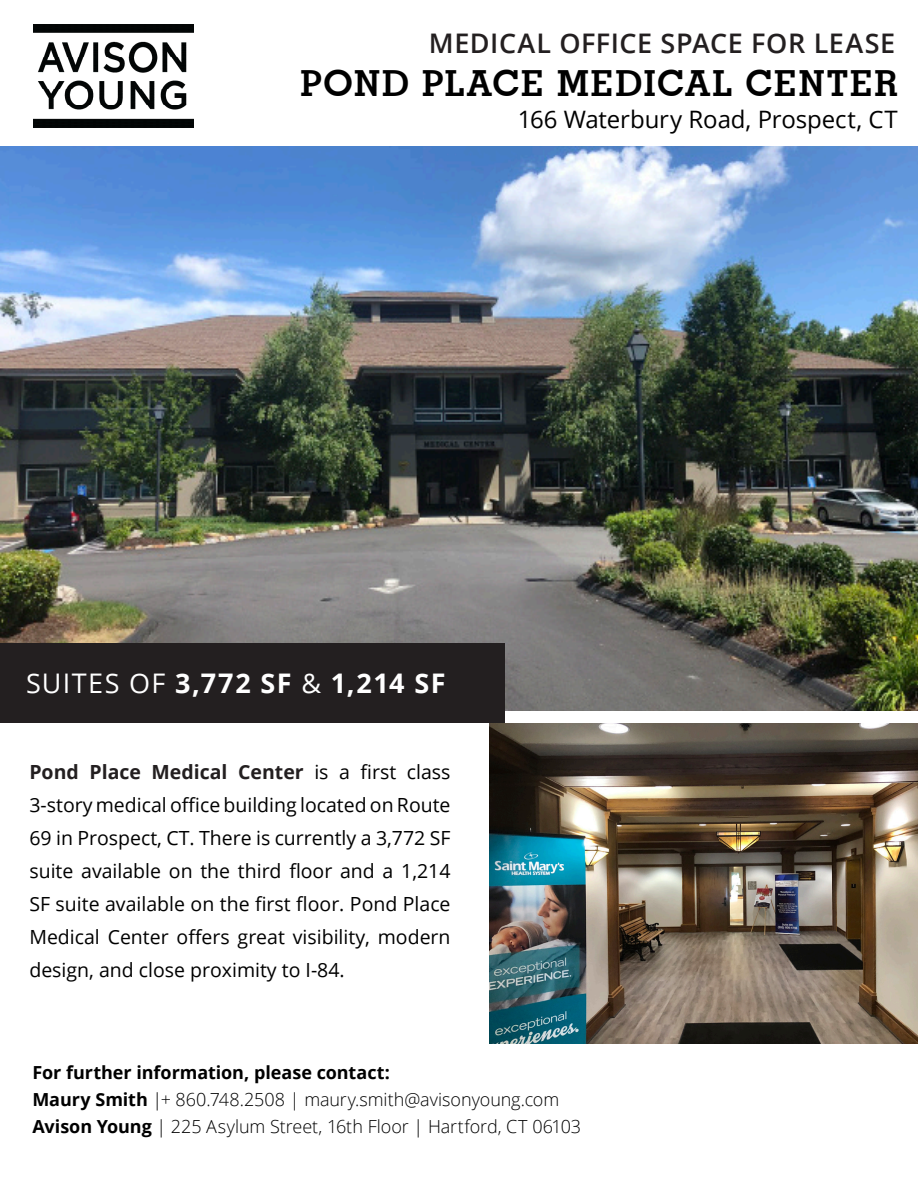
<style>
.page{position:relative;width:918px;height:1188px;background:#fff}
.page>*{position:absolute;margin:0;border:0;box-sizing:border-box;transform-origin:0 0}
.Body_12pt{font:700 36px "Geometric Slab 703 BT";letter-spacing:.05em;color:#000}
.Body_12pt-2{font:600 27px "Open Sans";letter-spacing:.02em;color:#231f20}
.Body_12pt-3{font:700 27px "Open Sans";letter-spacing:.05em;color:#fff}
.Body_12pt-4{font:24px "Open Sans";letter-spacing:-.005em;color:#000}
.t1{font:19.5px/33px "Open Sans";color:#000;text-align:justify}
.t2{font:300 18px "Open Sans";letter-spacing:-.005em;color:#000}
.t3{font:700 18px "Open Sans";letter-spacing:-.005em;color:#000}
.s1{font-weight:400}
.s2{font-weight:700;color:#231f20}
.s3{font-weight:700}
</style>
<div class="page">
<img style="left:490px;top:723px;width:428px;height:321px">
<img style="left:0;top:146px;width:918px;height:564px">
<img style="left:34px;top:25px;width:160px;height:102px">
<div style="left:0;top:643px;width:505px;height:80px;background:#231f20"></div>
<p class="Body_12pt-2" style="left:429px;top:24px;width:468px">MEDICAL OFFICE SPACE FOR LEASE</p>
<p class="Body_12pt" style="left:300px;top:61px;width:599px">POND PLACE MEDICAL CENTER</p>
<p class="Body_12pt-4" style="left:518px;top:103px;width:382px">166 Waterbury Road, Prospect, CT</p>
<p class="Body_12pt-3" style="left:26px;top:664px;width:421px"><span class="s1">SUITES OF</span> 3,772 SF <span class="s1">&amp;</span> 1,214 SF</p>
<p class="t1" style="left:29px;top:755px;width:423px"><span class="s2">Pond Place Medical Center</span> is a first class 3-story medical office building located on Route 69 in Prospect, CT. There is currently a 3,772 SF suite available on the third floor and a 1,214<br>SF suite available on the first floor. Pond Place Medical Center offers great visibility, modern design, and close proximity to I-84.</p>
<p class="t3" style="left:32px;top:1060px;width:359px">For further information, please contact:</p>
<p class="t2" style="left:32px;top:1087px;width:528px"><span class="s3">Maury Smith</span> |+ 860.748.2508 | maury.smith@avisonyoung.com</p>
<p class="t2" style="left:32px;top:1114px;width:550px"><span class="s3">Avison Young</span> | 225 Asylum Street, 16th Floor | Hartford, CT 06103</p>
</div>
